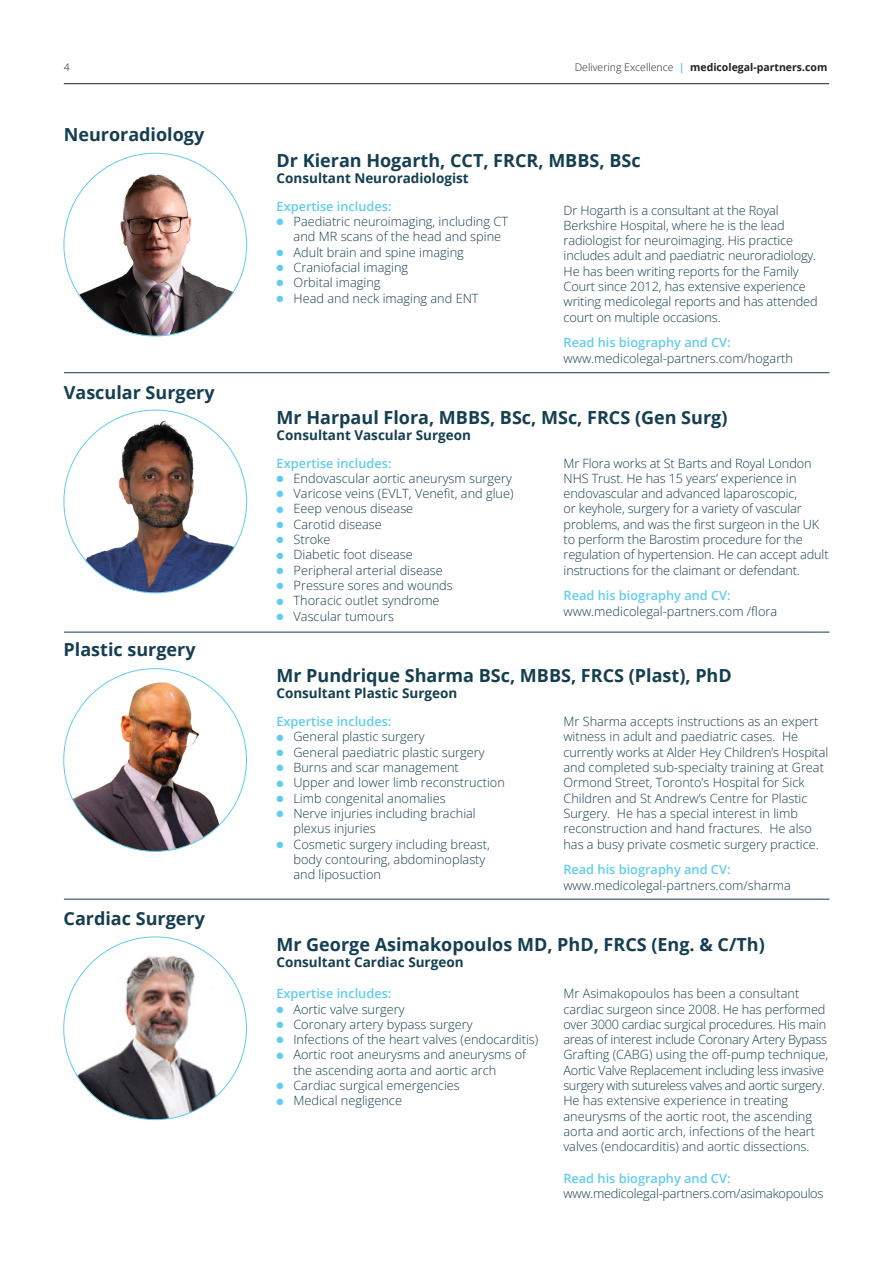
<style>
.page{position:relative;width:893px;height:1263px;background:#fff}
.page>*{position:absolute;margin:0;border:0;box-sizing:border-box;transform-origin:0 0}
.t1{font:700 18px "Open Sans";color:#153e50}
.t2{font:700 13.5px "Open Sans";color:#153e50}
.t3{font:12.75px/15.3px "Open Sans";color:#153e50}
.t4{font:12.75px/15.3px "Open Sans";letter-spacing:-.02em;color:#153e50}
.t5{font:600 12.75px "Open Sans";color:#61cced}
.t6{font:12.75px "Open Sans";letter-spacing:-.03em;color:#153e50}
.t7{font:700 10.5px "Open Sans";color:#231f20}
.t8{font:10.5px "Open Sans";color:#231f20}
.s1{font-weight:400}
.s2{color:#61cced}
</style>
<div class="page">
<hr style="left:64px;top:83px;width:765px;height:1px;background:#231f20">
<img style="left:64px;top:670px;width:182px;height:181px">
<img style="left:64px;top:937px;width:182px;height:183px;border-radius:91px">
<img style="left:64px;top:153px;width:183px;height:183px;border-radius:91px">
<img style="left:64px;top:415px;width:183px;height:178px">
<hr style="left:64px;top:372px;width:765px;height:1px;background:#153e50">
<hr style="left:64px;top:632px;width:765px;height:1px;background:#153e50">
<hr style="left:64px;top:899px;width:765px;height:1px;background:#153e50">
<p class="t8" style="left:64px;top:60px;width:7px">4</p>
<p class="t7" style="left:575px;top:60px;width:254px"><span class="s1">Delivering Excellence</span> <span class="s2">|</span> medicolegal-partners.com</p>
<p class="t1" style="left:64px;top:122px;width:142px">Neuroradiology</p>
<p class="t1" style="left:64px;top:380px;width:152px">Vascular Surgery</p>
<p class="t1" style="left:64px;top:637px;width:134px">Plastic surgery</p>
<p class="t1" style="left:64px;top:906px;width:143px">Cardiac Surgery</p>
<p class="t1" style="left:277px;top:148px;width:365px">Dr Kieran Hogarth, CCT, FRCR, MBBS, BSc</p>
<p class="t2" style="left:277px;top:169px;width:194px">Consultant Neuroradiologist</p>
<p class="t5" style="left:277px;top:197px;width:116px">Expertise includes:</p>
<p class="t3" style="left:277px;top:213px;width:233px"><span class="s2">●</span> Paediatric neuroimaging, including CT</p>
<p class="t3" style="left:294px;top:229px;width:209px">and MR scans of the head and spine</p>
<p class="t3" style="left:277px;top:244px;width:189px"><span class="s2">●</span> Adult brain and spine imaging</p>
<p class="t3" style="left:277px;top:259px;width:133px"><span class="s2">●</span> Craniofacial imaging</p>
<p class="t3" style="left:277px;top:275px;width:105px"><span class="s2">●</span> Orbital imaging</p>
<p class="t3" style="left:277px;top:290px;width:204px"><span class="s2">●</span> Head and neck imaging and ENT</p>
<p class="t3" style="left:564px;top:202px;width:256px">Dr Hogarth is a consultant at the Royal Berkshire Hospital, where he is the lead radiologist for neuroimaging. His practice includes adult and paediatric neuroradiology.<br>He has been writing reports for the Family Court since 2012, has extensive experience writing medicolegal reports and has attended court on multiple occasions.</p>
<p class="t5" style="left:564px;top:334px;width:169px">Read his biography and CV:</p>
<p class="t3" style="left:564px;top:350px;width:231px">www.medicolegal-partners.com/hogarth</p>
<p class="t1" style="left:277px;top:404px;width:452px">Mr Harpaul Flora, MBBS, BSc, MSc, FRCS (Gen Surg)</p>
<p class="t2" style="left:277px;top:425px;width:196px">Consultant Vascular Surgeon</p>
<p class="t5" style="left:277px;top:454px;width:116px">Expertise includes:</p>
<p class="t3" style="left:277px;top:470px;width:237px"><span class="s2">●</span> Endovascular aortic aneurysm surgery</p>
<p class="t3" style="left:277px;top:485px;width:238px"><span class="s2">●</span> Varicose veins (EVLT, Venefit, and glue)</p>
<p class="t3" style="left:277px;top:501px;width:138px"><span class="s2">●</span> Eeep venous disease</p>
<p class="t3" style="left:277px;top:516px;width:107px"><span class="s2">●</span> Carotid disease</p>
<p class="t3" style="left:277px;top:531px;width:55px"><span class="s2">●</span> Stroke</p>
<p class="t3" style="left:277px;top:547px;width:138px"><span class="s2">●</span> Diabetic foot disease</p>
<p class="t3" style="left:277px;top:562px;width:168px"><span class="s2">●</span> Peripheral arterial disease</p>
<p class="t3" style="left:277px;top:577px;width:178px"><span class="s2">●</span> Pressure sores and wounds</p>
<p class="t3" style="left:277px;top:593px;width:165px"><span class="s2">●</span> Thoracic outlet syndrome</p>
<p class="t3" style="left:277px;top:608px;width:119px"><span class="s2">●</span> Vascular tumours</p>
<p class="t3" style="left:564px;top:455px;width:266px">Mr Flora works at St Barts and Royal London NHS Trust. He has 15 years’ experience in endovascular and advanced laparoscopic,<br>or keyhole, surgery for a variety of vascular problems, and was the first surgeon in the UK to perform the Barostim procedure for the regulation of hypertension. He can accept adult instructions for the claimant or defendant.</p>
<p class="t5" style="left:564px;top:587px;width:169px">Read his biography and CV:</p>
<p class="t3" style="left:564px;top:603px;width:215px">www.medicolegal-partners.com /flora</p>
<p class="t1" style="left:276px;top:663px;width:457px">Mr Pundrique Sharma BSc, MBBS, FRCS (Plast), PhD</p>
<p class="t2" style="left:276px;top:684px;width:182px">Consultant Plastic Surgeon</p>
<p class="t5" style="left:276px;top:713px;width:116px">Expertise includes:</p>
<p class="t3" style="left:276px;top:729px;width:150px"><span class="s2">●</span> General plastic surgery</p>
<p class="t3" style="left:276px;top:744px;width:210px"><span class="s2">●</span> General paediatric plastic surgery</p>
<p class="t3" style="left:276px;top:759px;width:184px"><span class="s2">●</span> Burns and scar management</p>
<p class="t3" style="left:276px;top:775px;width:230px"><span class="s2">●</span> Upper and lower limb reconstruction</p>
<p class="t3" style="left:276px;top:790px;width:171px"><span class="s2">●</span> Limb congenital anomalies</p>
<p class="t3" style="left:276px;top:805px;width:201px"><span class="s2">●</span> Nerve injuries including brachial</p>
<p class="t3" style="left:293px;top:821px;width:84px">plexus injuries</p>
<p class="t3" style="left:276px;top:836px;width:215px"><span class="s2">●</span> Cosmetic surgery including breast,</p>
<p class="t3" style="left:293px;top:851px;width:193px">body contouring, abdominoplasty</p>
<p class="t3" style="left:293px;top:866px;width:89px">and liposuction</p>
<p class="t3" style="left:563px;top:713px;width:266px">Mr Sharma accepts instructions as an expert witness in adult and paediatric cases. He currently works at Alder Hey Children’s Hospital</p>
<p class="t3" style="left:563px;top:759px;width:262px">and completed sub-specialty training at Great Ormond Street, Toronto’s Hospital for Sick Children and St Andrew’s Centre for Plastic Surgery. He has a special interest in limb reconstruction and hand fractures. He also has a busy private cosmetic surgery practice.</p>
<p class="t5" style="left:563px;top:861px;width:169px">Read his biography and CV:</p>
<p class="t3" style="left:563px;top:877px;width:229px">www.medicolegal-partners.com/sharma</p>
<p class="t1" style="left:276px;top:931px;width:490px">Mr George Asimakopoulos MD, PhD, FRCS (Eng. &amp; C/Th)</p>
<p class="t2" style="left:276px;top:952px;width:189px">Consultant Cardiac Surgeon</p>
<p class="t5" style="left:276px;top:985px;width:116px">Expertise includes:</p>
<p class="t3" style="left:276px;top:1001px;width:130px"><span class="s2">●</span> Aortic valve surgery</p>
<p class="t3" style="left:276px;top:1016px;width:198px"><span class="s2">●</span> Coronary artery bypass surgery</p>
<p class="t3" style="left:276px;top:1031px;width:263px"><span class="s2">●</span> Infections of the heart valves (endocarditis)</p>
<p class="t3" style="left:293px;top:1047px;width:234px;text-indent:-17px"><span class="s2">●</span> Aortic root aneurysms and aneurysms of the ascending aorta and aortic arch</p>
<p class="t3" style="left:276px;top:1077px;width:185px"><span class="s2">●</span> Cardiac surgical emergencies</p>
<p class="t3" style="left:276px;top:1093px;width:127px"><span class="s2">●</span> Medical negligence</p>
<p class="t3" style="left:563px;top:986px;width:264px">Mr Asimakopoulos has been a consultant cardiac surgeon since 2008. He has performed</p>
<p class="t4" style="left:563px;top:1016px;width:264px">over 3000 cardiac surgical procedures. His main</p>
<p class="t4" style="left:563px;top:1031px;width:265px">areas of interest include Coronary Artery Bypass</p>
<p class="t4" style="left:563px;top:1047px;width:266px">Grafting (CABG) using the off-pump technique,<br>Aortic Valve Replacement including less invasive</p>
<p class="t6" style="left:563px;top:1077px;width:263px">surgery with sutureless valves and aortic surgery.</p>
<p class="t3" style="left:563px;top:1093px;width:253px">He has extensive experience in treating aneurysms of the aortic root, the ascending aorta and aortic arch, infections of the heart valves (endocarditis) and aortic dissections.</p>
<p class="t5" style="left:563px;top:1170px;width:169px">Read his biography and CV:</p>
<p class="t4" style="left:563px;top:1186px;width:262px">www.medicolegal-partners.com/asimakopoulos</p>
</div>
